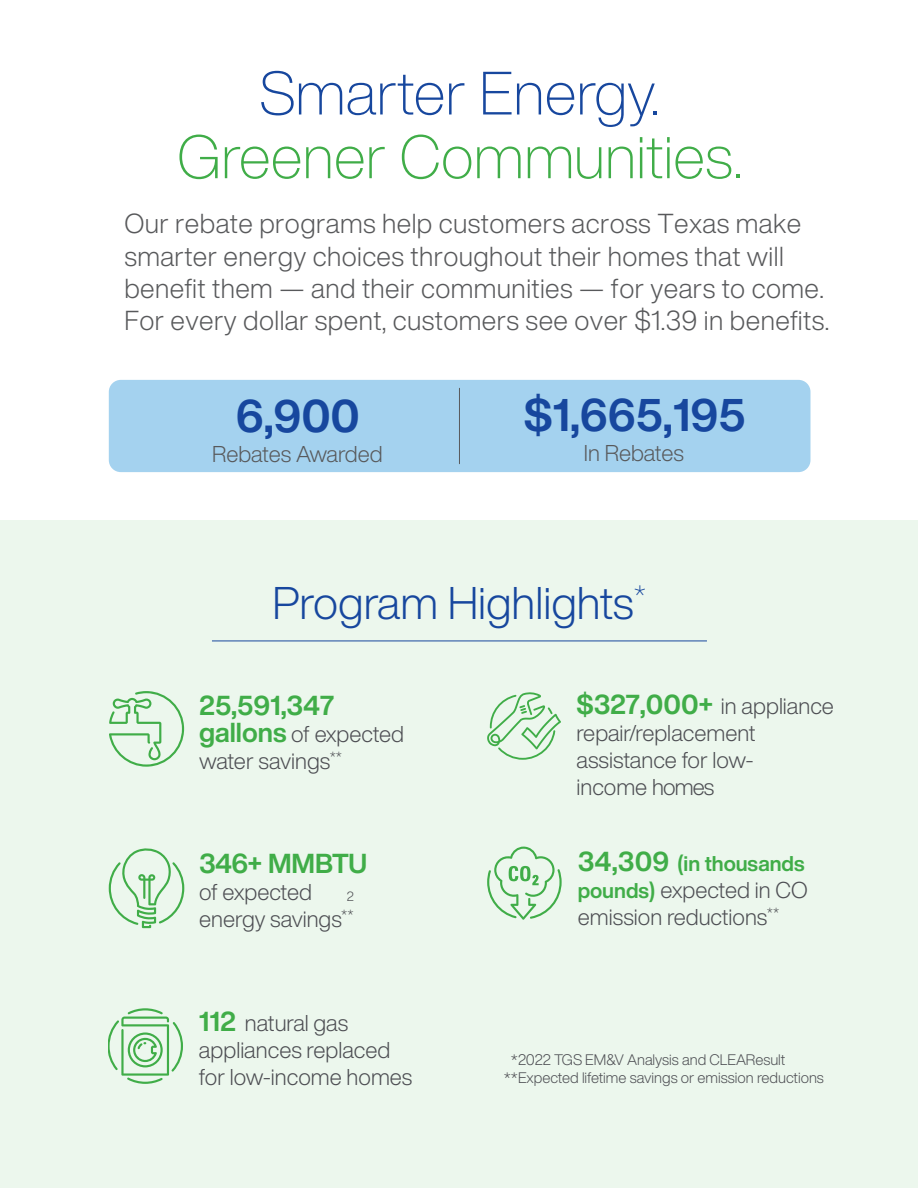
<style>
.page{position:relative;width:918px;height:1188px;background:#fff}
.page>*{position:absolute;margin:0;border:0;box-sizing:border-box;transform-origin:0 0}
.t1{font:200 60px "Helvetica Now Display";color:#40ad48}
.t2{font:200 60px "Helvetica Now Display";color:#17479e}
.t3{font:300 45px "Helvetica Now Display";color:#17479e}
.t4{font:700 45px "Helvetica Now Display";color:#17479e}
.t5{font:300 27px/32.4px "Helvetica Now Display";letter-spacing:.015em;color:#58595b}
.t6{font:700 27px "Helvetica Now Display";letter-spacing:-.005em;color:#40ad48}
.t7{font:300 22.5px/27px "Helvetica Now Display";color:#4d4e53}
.t8{font:300 22.5px "Helvetica Now Display";color:#58595b}
.t9{font:700 21px "Helvetica Now Display";color:#40ad48}
.t10{font:300 15px/18px "Helvetica Now Display";color:#4d4e53}
.t11{font:300 13.05px "Helvetica Now Display";color:#4d4e53}
.s1{font-weight:700;font-size:27px;color:#40ad48}
.s2{font-size:27px}
.s3{font-weight:700;font-size:21px;color:#40ad48}
</style>
<div class="page">
<div style="left:0;top:521px;width:918px;height:667px;background:#ecf7ed"></div>
<div style="left:109px;top:380px;width:702px;height:92px;background:#a4d2ef;border-radius:12px"></div>
<hr style="left:459px;top:388px;width:1px;height:76px;background:#58595b">
<hr style="left:212px;top:641px;width:495px;height:1px;background:#17479e">
<svg style="left:108px;top:1008px;width:75px;height:75px"></svg>
<svg style="left:487px;top:692px;width:74px;height:68px"></svg>
<svg style="left:109px;top:848px;width:75px;height:80px"></svg>
<svg style="left:109px;top:691px;width:75px;height:76px"></svg>
<svg style="left:487px;top:847px;width:75px;height:73px"></svg>
<h1 class="t2" style="left:259px;top:53px;width:402px">Smarter Energy.</h1>
<h1 class="t1" style="left:177px;top:117px;width:567px">Greener Communities.</h1>
<p class="t5" style="left:124px;top:207px;width:706px">Our rebate programs help customers across Texas make smarter energy choices throughout their homes that will benefit them — and their communities — for years to come.<br>For every dollar spent, customers see over $1.39 in benefits.</p>
<h2 class="t4" style="left:236px;top:385px;width:125px">6,900</h2>
<p class="t8" style="left:212px;top:439px;width:172px">Rebates Awarded</p>
<h2 class="t4" style="left:524px;top:384px;width:223px">$1,665,195</h2>
<p class="t8" style="left:584px;top:437px;width:102px">In Rebates</p>
<h2 class="t3" style="left:272px;top:572px;width:375px">Program Highlights<sup>*</sup></h2>
<p class="t6" style="left:199px;top:686px;width:136px">25,591,347</p>
<p class="t7" style="left:199px;top:720px;width:206px"><span class="s1">gallons</span> of expected water savings<sup>**</sup></p>
<p class="t7" style="left:576px;top:692px;width:259px"><span class="s1">$327,000+</span> in appliance repair/replacement assistance for low-<br>income homes</p>
<p class="t9" style="left:578px;top:849px;width:228px"><span class="s2">34,309</span> (in thousands</p>
<p class="t6" style="left:199px;top:844px;width:170px">346+ MMBTU</p>
<p class="t7" style="left:199px;top:878px;width:156px">of expected energy savings<sup>**</sup></p>
<p class="t11" style="left:347px;top:887px;width:9px">2</p>
<p class="t7" style="left:578px;top:876px;width:231px"><span class="s3">pounds)</span> expected in CO emission reductions<sup>**</sup></p>
<p class="t7" style="left:199px;top:1009px;width:215px"><span class="s1">112</span> natural gas appliances replaced for low-income homes</p>
<p class="t10" style="left:504px;top:1050px;width:322px;text-indent:7px">*2022 TGS EM&amp;V Analysis and CLEAResult **Expected lifetime savings or emission reductions</p>
</div>
